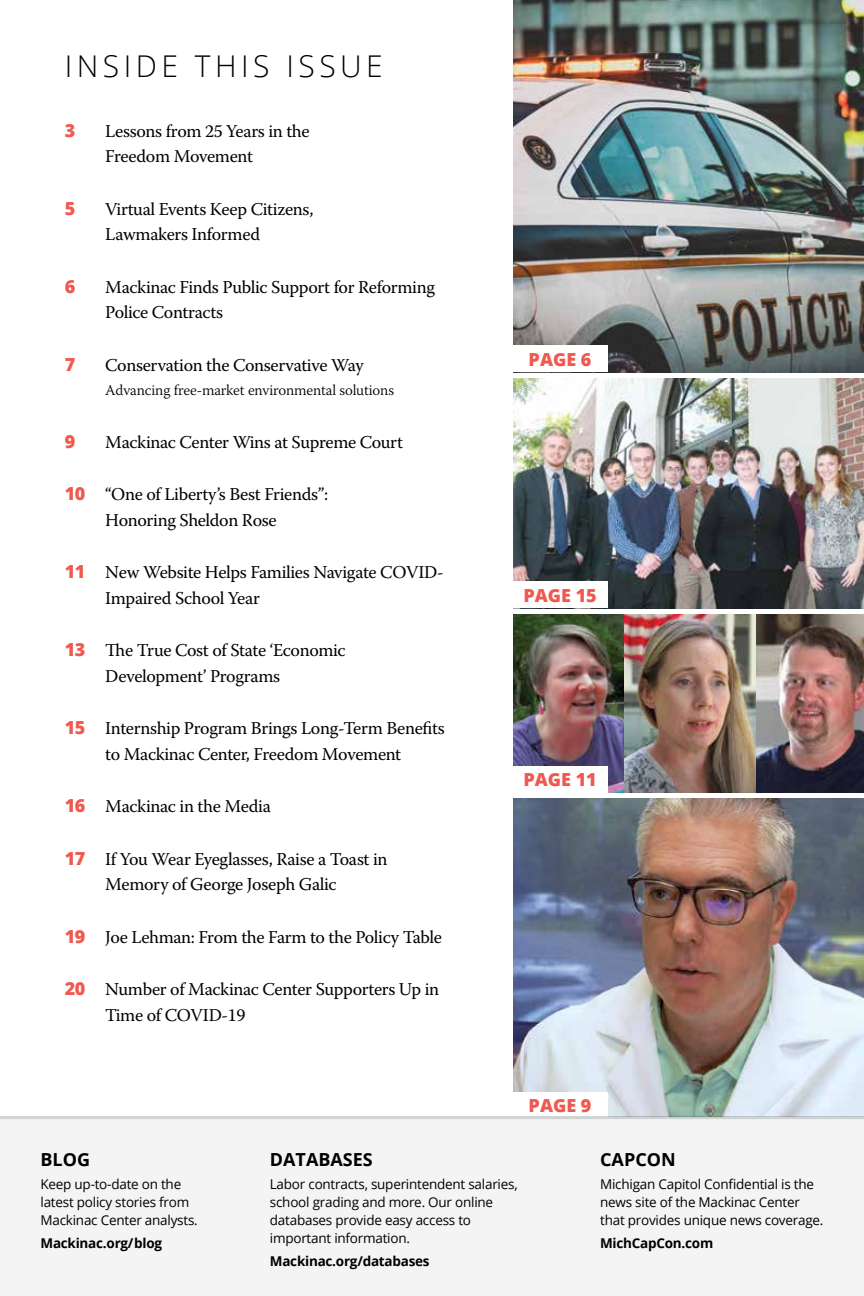
<style>
.page{position:relative;width:864px;height:1296px;background:#fff}
.page>*{position:absolute;margin:0;border:0;box-sizing:border-box;transform-origin:0 0}
.t1{font:300 30px "Open Sans";letter-spacing:.15em;color:#000}
.t2{font:18px/25.5px "Warnock Pro";letter-spacing:-.02em;color:#000}
.t3{font:800 18px "Open Sans";color:#f1584f}
.t4{font:700 18px "Open Sans";color:#000}
.t5{font:300 15px "Warnock Pro";letter-spacing:-.01em;color:#000}
.t6{font:13.5px/18px "Open Sans";letter-spacing:-.015em;color:#000}
.t7{font:700 13.5px "Open Sans";letter-spacing:-.015em;color:#000}
.s1{font-family:"Open Sans";font-weight:800;color:#f1584f}
</style>
<div class="page">
<div style="left:0;top:1119px;width:864px;height:177px;background:#f4f4f4"></div>
<img style="left:513px;top:0;width:351px;height:372px">
<img style="left:513px;top:378px;width:351px;height:230px">
<img style="left:513px;top:614px;width:111px;height:179px">
<img style="left:624px;top:614px;width:132px;height:179px">
<img style="left:756px;top:614px;width:108px;height:179px">
<img style="left:513px;top:799px;width:351px;height:317px">
<div style="left:513px;top:345px;width:94px;height:27px;background:#fff"></div>
<div style="left:513px;top:581px;width:94px;height:27px;background:#fff"></div>
<div style="left:513px;top:766px;width:94px;height:27px;background:#fff"></div>
<div style="left:513px;top:1092px;width:94px;height:27px;background:#fff"></div>
<hr style="left:0;top:1116px;width:864px;height:3px;background:#cfd1d2">
<h1 class="t1" style="left:65px;top:46px;width:320px">INSIDE THIS ISSUE</h1>
<p class="t3" style="left:65px;top:116px;width:12px">3</p>
<p class="t2" style="left:105px;top:118px;width:206px">Lessons from 25 Years in the<br>Freedom Movement</p>
<p class="t3" style="left:65px;top:194px;width:12px">5</p>
<p class="t2" style="left:105px;top:196px;width:210px">Virtual Events Keep Citizens,<br>Lawmakers Informed</p>
<p class="t3" style="left:65px;top:272px;width:12px">6</p>
<p class="t2" style="left:105px;top:274px;width:331px">Mackinac Finds Public Support for Reforming<br>Police Contracts</p>
<p class="t3" style="left:65px;top:350px;width:12px">7</p>
<p class="t2" style="left:105px;top:352px;width:260px">Conservation the Conservative Way</p>
<p class="t5" style="left:105px;top:381px;width:290px">Advancing free-market environmental solutions</p>
<p class="t3" style="left:65px;top:428px;width:12px">9</p>
<p class="t2" style="left:105px;top:429px;width:299px">Mackinac Center Wins at Supreme Court</p>
<p class="t2" style="left:105px;top:481px;width:224px;text-indent:-40px"><span class="s1">10</span> “One of Liberty’s Best Friends”:<br>Honoring Sheldon Rose</p>
<p class="t2" style="left:105px;top:559px;width:340px;text-indent:-40px"><span class="s1">11</span> New Website Helps Families Navigate COVID-<br>Impaired School Year</p>
<p class="t2" style="left:105px;top:637px;width:242px;text-indent:-40px"><span class="s1">13</span> The True Cost of State ‘Economic<br>Development’ Programs</p>
<p class="t2" style="left:65px;top:715px;width:382px;text-align:center"><span class="s1">15</span> Internship Program Brings Long-Term Benefits to Mackinac Center, Freedom Movement</p>
<p class="t2" style="left:65px;top:793px;width:208px"><span class="s1">16</span> Mackinac in the Media</p>
<p class="t2" style="left:65px;top:846px;width:324px;text-align:center"><span class="s1">17</span> If You Wear Eyeglasses, Raise a Toast in<br>Memory of George Joseph Galic</p>
<p class="t2" style="left:65px;top:924px;width:379px"><span class="s1">19</span> Joe Lehman: From the Farm to the Policy Table</p>
<p class="t2" style="left:105px;top:976px;width:335px;text-indent:-40px"><span class="s1">20</span> Number of Mackinac Center Supporters Up in<br>Time of COVID-19</p>
<p class="t3" style="left:529px;top:345px;width:64px">PAGE 6</p>
<p class="t3" style="left:523px;top:582px;width:75px">PAGE 15</p>
<p class="t3" style="left:523px;top:766px;width:75px">PAGE 11</p>
<p class="t3" style="left:529px;top:1092px;width:64px">PAGE 9</p>
<p class="t4" style="left:40px;top:1147px;width:51px">BLOG</p>
<p class="t6" style="left:40px;top:1175px;width:159px">Keep up-to-date on the latest policy stories from<br>Mackinac Center analysts.</p>
<p class="t7" style="left:40px;top:1233px;width:123px">Mackinac.org/blog</p>
<p class="t4" style="left:270px;top:1147px;width:105px">DATABASES</p>
<p class="t6" style="left:270px;top:1175px;width:249px">Labor contracts, superintendent salaries, school grading and more. Our online databases provide easy access to important information.</p>
<p class="t7" style="left:270px;top:1251px;width:161px">Mackinac.org/databases</p>
<p class="t4" style="left:600px;top:1147px;width:77px">CAPCON</p>
<p class="t6" style="left:600px;top:1175px;width:225px">Michigan Capitol Confidential is the news site of the Mackinac Center that provides unique news coverage.</p>
<p class="t7" style="left:600px;top:1233px;width:115px">MichCapCon.com</p>
</div>
